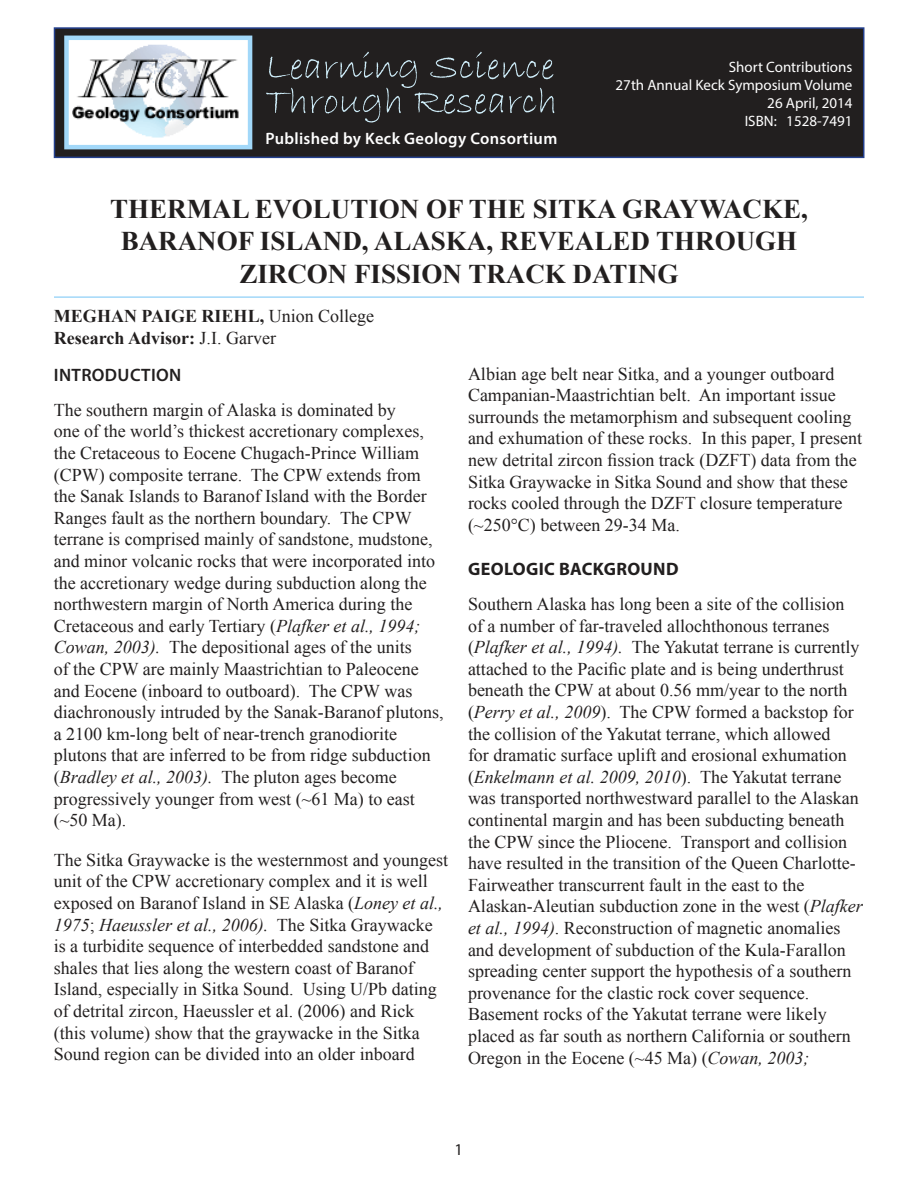
<style>
.page{position:relative;width:918px;height:1188px;background:#fff}
.page>*{position:absolute;margin:0;border:0;box-sizing:border-box;transform-origin:0 0}
.t1{font:700 27px/32.4px "Times New Roman";color:#221f1f;text-align:center}
.t2{font:18px/21.6px "Times New Roman";color:#221f1f}
.t3{font:700 18px/21.6px "Times New Roman";color:#221f1f}
.t4{font:700 18px "Myriad Pro";letter-spacing:.02em;color:#221f1f}
.t5{font:600 18px "Myriad Pro";letter-spacing:.02em;color:#221f1f}
.t6{font:600 16.5px "Myriad Pro";letter-spacing:.02em;color:#fff}
.t7{font:16.5px "Myriad Pro";color:#221f1f}
.t8{font:15px/18px "Myriad Pro";color:#fff;text-align:right}
.s1{font-weight:400}
.s2{font-style:italic}
</style>
<div class="page">
<div style="left:54px;top:28px;width:810px;height:129px;background:#221f1f"></div>
<div style="left:54px;top:27px;width:810px;height:131px;border:2px solid #24408e"></div>
<svg style="left:266px;top:52px;width:288px;height:70px"></svg>
<div style="left:66px;top:38px;width:184px;height:109px;background:#fff"></div>
<img style="left:72px;top:44px;width:167px;height:94px">
<div style="left:64px;top:36px;width:188px;height:113px;border:5px solid #a2d8f9"></div>
<hr style="left:54px;top:296px;width:810px;height:2px;background:#a2d8f9">
<p class="t6" style="left:265px;top:132px;width:293px">Published by Keck Geology Consortium</p>
<p class="t8" style="left:616px;top:59px;width:238px">Short Contributions<br>27th Annual Keck Symposium Volume<br>26 April, 2014<br>ISBN: 1528-7491</p>
<h1 class="t1" style="left:110px;top:195px;width:699px">THERMAL EVOLUTION OF THE SITKA GRAYWACKE,<br>BARANOF ISLAND, ALASKA, REVEALED THROUGH<br>ZIRCON FISSION TRACK DATING</h1>
<p class="t3" style="left:54px;top:307px;width:322px">MEGHAN PAIGE RIEHL, <span class="s1">Union College<br></span>Research Advisor: <span class="s1">J.I. Garver</span></p>
<p class="t5" style="left:54px;top:368px;width:129px">INTRODUCTION</p>
<p class="t2" style="left:54px;top:401px;width:391px">The southern margin of Alaska is dominated by<br>one of the world’s thickest accretionary complexes, the Cretaceous to Eocene Chugach-Prince William (CPW) composite terrane. The CPW extends from the Sanak Islands to Baranof Island with the Border Ranges fault as the northern boundary. The CPW terrane is comprised mainly of sandstone, mudstone, and minor volcanic rocks that were incorporated into the accretionary wedge during subduction along the northwestern margin of North America during the Cretaceous and early Tertiary (<span class="s2">Plafker et al., 1994; Cowan, 2003).</span> The depositional ages of the units<br>of the CPW are mainly Maastrichtian to Paleocene and Eocene (inboard to outboard). The CPW was diachronously intruded by the Sanak-Baranof plutons, a 2100 km-long belt of near-trench granodiorite plutons that are inferred to be from ridge subduction (<span class="s2">Bradley et al., 2003).</span> The pluton ages become progressively younger from west (~61 Ma) to east (~50 Ma).</p>
<p class="t2" style="left:54px;top:851px;width:396px">The Sitka Graywacke is the westernmost and youngest unit of the CPW accretionary complex and it is well exposed on Baranof Island in SE Alaska (<span class="s2">Loney et al., 1975</span>; <span class="s2">Haeussler et al., 2006).</span> The Sitka Graywacke is a turbidite sequence of interbedded sandstone and shales that lies along the western coast of Baranof Island, especially in Sitka Sound. Using U/Pb dating of detrital zircon, Haeussler et al. (2006) and Rick (this volume) show that the graywacke in the Sitka Sound region can be divided into an older inboard</p>
<p class="t2" style="left:468px;top:365px;width:396px">Albian age belt near Sitka, and a younger outboard Campanian-Maastrichtian belt. An important issue surrounds the metamorphism and subsequent cooling and exhumation of these rocks. In this paper, I present new detrital zircon fission track (DZFT) data from the Sitka Graywacke in Sitka Sound and show that these rocks cooled through the DZFT closure temperature (~250°C) between 29-34 Ma.</p>
<p class="t4" style="left:468px;top:558px;width:212px">GEOLOGIC BACKGROUND</p>
<p class="t2" style="left:468px;top:595px;width:396px">Southern Alaska has long been a site of the collision of a number of far-traveled allochthonous terranes (<span class="s2">Plafker et al., 1994).</span> The Yakutat terrane is currently attached to the Pacific plate and is being underthrust beneath the CPW at about 0.56 mm/year to the north (<span class="s2">Perry et al., 2009</span>). The CPW formed a backstop for the collision of the Yakutat terrane, which allowed<br>for dramatic surface uplift and erosional exhumation (<span class="s2">Enkelmann et al. 2009, 2010</span>). The Yakutat terrane was transported northwestward parallel to the Alaskan continental margin and has been subducting beneath the CPW since the Pliocene. Transport and collision have resulted in the transition of the Queen Charlotte-Fairweather transcurrent fault in the east to the Alaskan-Aleutian subduction zone in the west (<span class="s2">Plafker et al., 1994)</span>. Reconstruction of magnetic anomalies and development of subduction of the Kula-Farallon spreading center support the hypothesis of a southern provenance for the clastic rock cover sequence.<br>Basement rocks of the Yakutat terrane were likely placed as far south as northern California or southern Oregon in the Eocene (~45 Ma) (<span class="s2">Cowan, 2003;</span></p>
<p class="t7" style="left:455px;top:1144px;width:10px">1</p>
</div>
